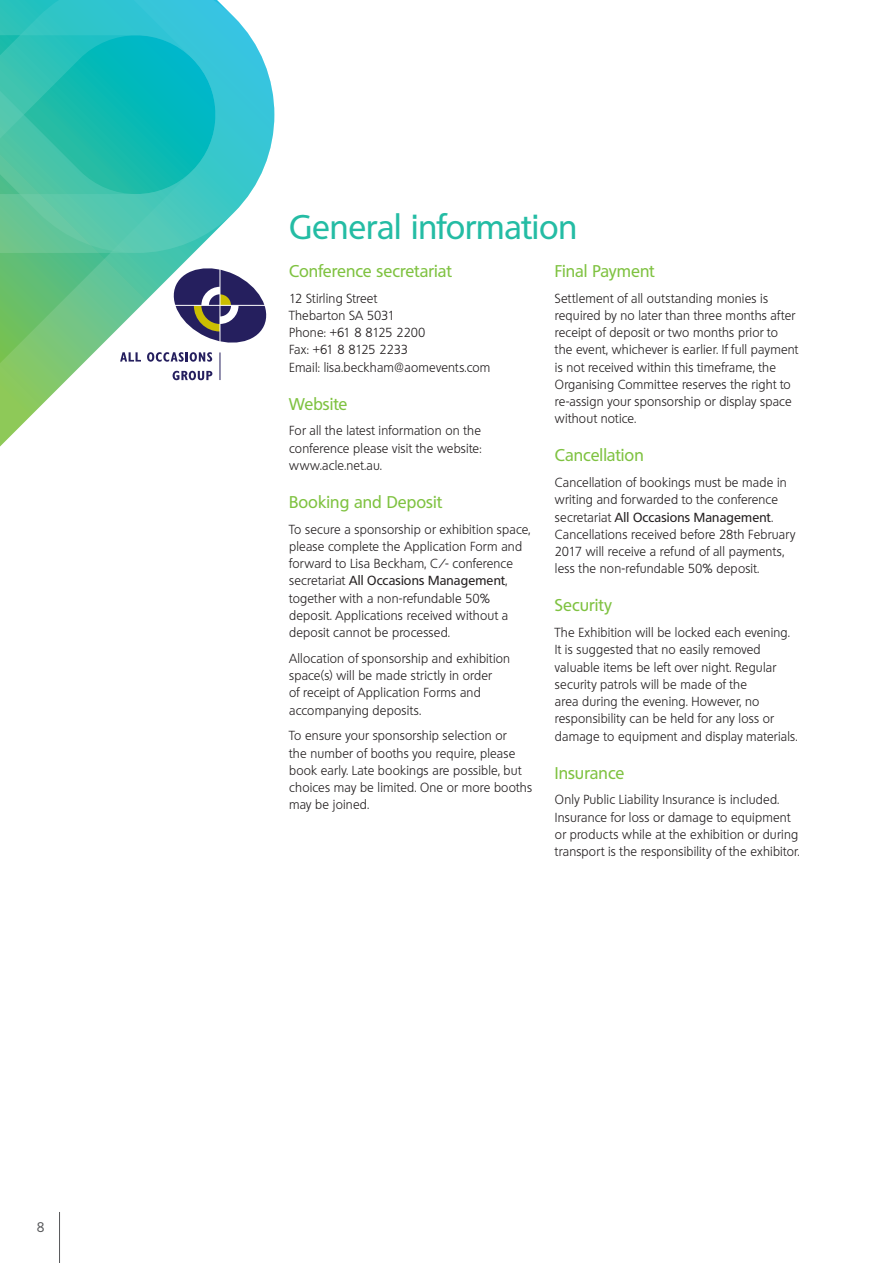
<style>
.page{position:relative;width:893px;height:1263px;background:#fff}
.page>*{position:absolute;margin:0;border:0;box-sizing:border-box;transform-origin:0 0}
.t1{font:500 33px "Quebec";color:#24bca4}
.t2{font:500 16.5px "Quebec";letter-spacing:.005em;color:#7fc241}
.t3{font:13.5px "Quebec";color:#57585a}
.t4{font:300 12.75px/17.2px "Quebec";letter-spacing:.015em;color:#231f20}
.s1{font-weight:500}
</style>
<div class="page">
<hr style="left:59px;top:1212px;width:1px;height:51px;background:#57585a">
<svg style="left:0;top:253px;width:267px;height:194px"></svg>
<svg style="left:0;top:0;width:274px;height:253px;background:#41c6c0"></svg>
<svg style="left:120px;top:352px;width:21px;height:10px"></svg>
<svg style="left:147px;top:268px;width:119px;height:112px"></svg>
<p class="t3" style="left:37px;top:1218px;width:9px">8</p>
<h1 class="t1" style="left:289px;top:205px;width:290px">General information</h1>
<p class="t2" style="left:289px;top:260px;width:164px">Conference secretariat</p>
<p class="t4" style="left:289px;top:289px;width:203px">12 Stirling Street<br>Thebarton SA 5031<br>Phone: +61 8 8125 2200<br>Fax: +61 8 8125 2233<br>Email: lisa.beckham@aomevents.com</p>
<p class="t2" style="left:289px;top:393px;width:60px">Website</p>
<p class="t4" style="left:289px;top:422px;width:194px;text-align:justify">For all the latest information on the conference please visit the website: www.acle.net.au.</p>
<p class="t2" style="left:289px;top:491px;width:154px">Booking and Deposit</p>
<p class="t4" style="left:289px;top:520px;width:243px">To secure a sponsorship or exhibition space, please complete the Application Form and forward to Lisa Beckham, C/- conference secretariat <span class="s1">All Occasions Management</span>, together with a non-refundable 50% deposit. Applications received without a deposit cannot be processed.</p>
<p class="t4" style="left:289px;top:650px;width:223px">Allocation of sponsorship and exhibition space(s) will be made strictly in order<br>of receipt of Application Forms and accompanying deposits.</p>
<p class="t4" style="left:289px;top:727px;width:244px">To ensure your sponsorship selection or<br>the number of booths you require, please book early. Late bookings are possible, but choices may be limited. One or more booths may be joined.</p>
<p class="t2" style="left:555px;top:260px;width:101px">Final Payment</p>
<p class="t4" style="left:555px;top:289px;width:245px">Settlement of all outstanding monies is required by no later than three months after receipt of deposit or two months prior to the event, whichever is earlier. If full payment is not received within this timeframe, the Organising Committee reserves the right to re-assign your sponsorship or display space without notice.</p>
<p class="t2" style="left:555px;top:445px;width:90px">Cancellation</p>
<p class="t4" style="left:555px;top:474px;width:242px">Cancellation of bookings must be made in writing and forwarded to the conference secretariat <span class="s1">All Occasions Management</span>.<br>Cancellations received before 28th February 2017 will receive a refund of all payments, less the non-refundable 50% deposit.</p>
<p class="t2" style="left:555px;top:595px;width:58px">Security</p>
<p class="t4" style="left:555px;top:624px;width:244px">The Exhibition will be locked each evening.<br>It is suggested that no easily removed valuable items be left over night. Regular security patrols will be made of the<br>area during the evening. However, no responsibility can be held for any loss or damage to equipment and display materials.</p>
<p class="t2" style="left:555px;top:762px;width:71px">Insurance</p>
<p class="t4" style="left:555px;top:791px;width:246px">Only Public Liability Insurance is included.<br>Insurance for loss or damage to equipment or products while at the exhibition or during transport is the responsibility of the exhibitor.</p>
</div>
